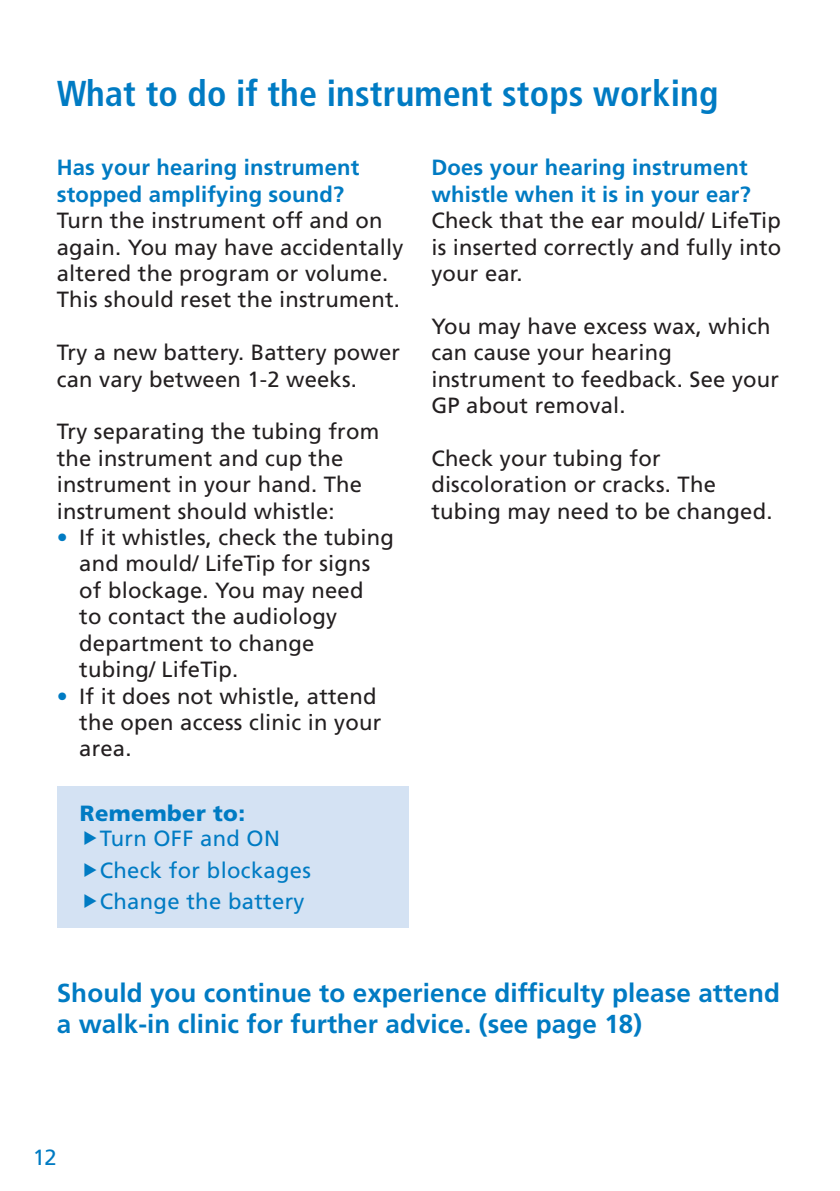
<style>
.page{position:relative;width:840px;height:1191px;background:#fff}
.page>*{position:absolute;margin:0;border:0;box-sizing:border-box;transform-origin:0 0}
.t1{font:700 condensed 36px "Frutiger";letter-spacing:.005em;color:#007bc3}
.t2{font:700 26px/31.2px "Frutiger";letter-spacing:.005em;color:#007bc3}
.t3{font:22px/26.4px "Frutiger";letter-spacing:.01em;color:#231f20}
.t4{font:700 22px/26.4px "Frutiger";letter-spacing:.01em;color:#007bc3}
.t5{font:22px/31.2px "Frutiger";letter-spacing:.015em;color:#007bc3}
.t6{font:900 22px "Frutiger";letter-spacing:.015em;color:#007bc3}
.s1{color:#007bc3}
</style>
<div class="page">
<div style="left:57px;top:786px;width:351px;height:142px;background:#d4e2f3"></div>
<h1 class="t1" style="left:57px;top:79px;width:662px">What to do if the instrument stops working</h1>
<p class="t4" style="left:57px;top:156px;width:304px">Has your hearing instrument stopped amplifying sound?</p>
<p class="t3" style="left:57px;top:209px;width:348px">Turn the instrument off and on again. You may have accidentally altered the program or volume.<br>This should reset the instrument.</p>
<p class="t3" style="left:57px;top:341px;width:344px">Try a new battery. Battery power can vary between 1-2 weeks.</p>
<p class="t3" style="left:57px;top:420px;width:324px">Try separating the tubing from the instrument and cup the instrument in your hand. The instrument should whistle:</p>
<p class="t3" style="left:79px;top:526px;width:316px;text-indent:-22px"><span class="s1">•</span> If it whistles, check the tubing and mould/ LifeTip for signs of blockage. You may need<br>to contact the audiology department to change tubing/ LifeTip.</p>
<p class="t3" style="left:79px;top:684px;width:303px;text-indent:-23px"><span class="s1">•</span> If it does not whistle, attend the open access clinic in your area.</p>
<p class="t6" style="left:80px;top:804px;width:166px">Remember to:</p>
<p class="t5" style="left:100px;top:825px;width:213px">Turn OFF and ON<br>Check for blockages<br>Change the battery</p>
<p class="t4" style="left:431px;top:156px;width:321px">Does your hearing instrument whistle when it is in your ear?</p>
<p class="t3" style="left:431px;top:209px;width:351px;text-align:justify">Check that the ear mould/ LifeTip is inserted correctly and fully into your ear.</p>
<p class="t3" style="left:431px;top:315px;width:349px">You may have excess wax, which can cause your hearing instrument to feedback. See your<br>GP about removal.</p>
<p class="t3" style="left:431px;top:447px;width:342px">Check your tubing for discoloration or cracks. The tubing may need to be changed.</p>
<p class="t2" style="left:57px;top:979px;width:724px">Should you continue to experience difficulty please attend a walk-in clinic for further advice. (see page 18)</p>
<p class="t5" style="left:33px;top:1143px;width:25px">12</p>
</div>
